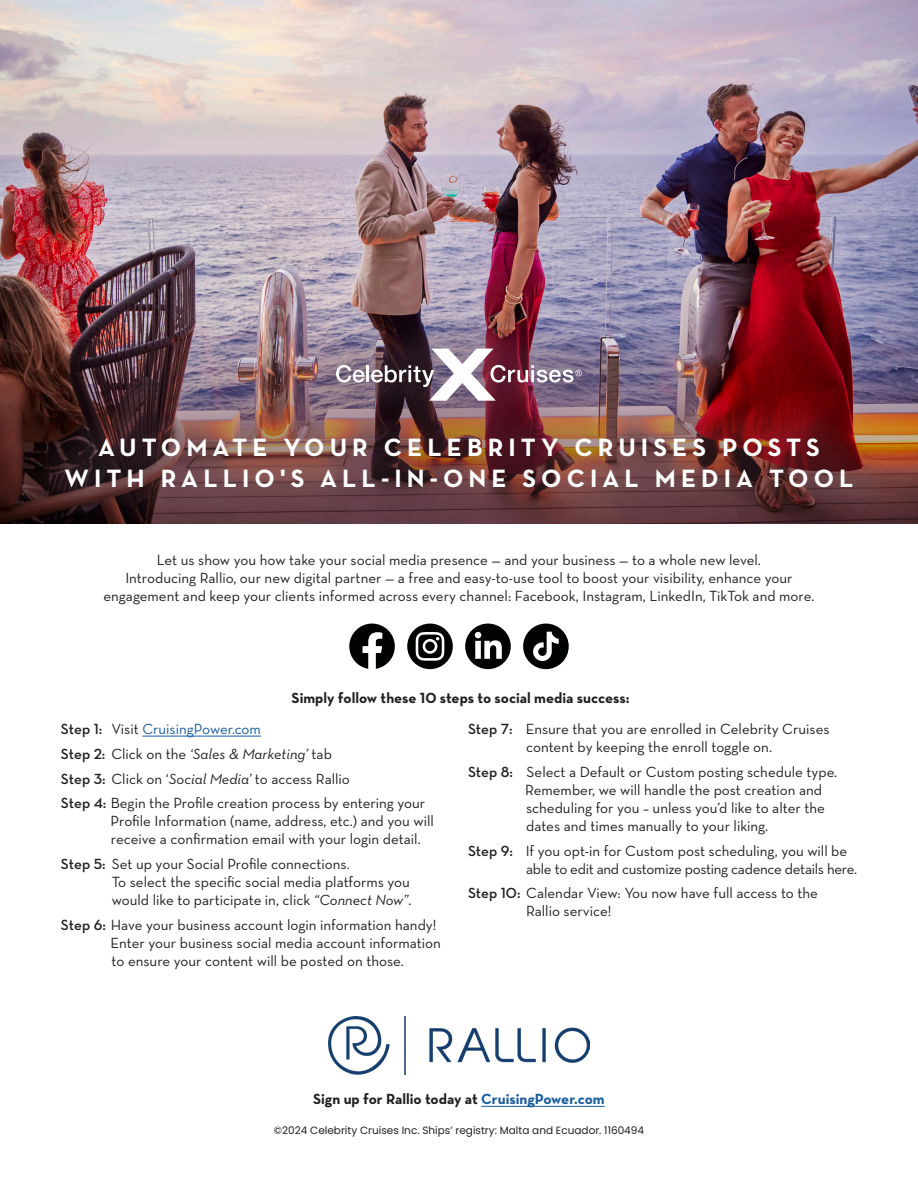
<style>
.page{position:relative;width:918px;height:1188px;background:#fff}
.page>*{position:absolute;margin:0;border:0;box-sizing:border-box;transform-origin:0 0}
.t1{font:700 25.5px/30.6px "Neutraface Text";letter-spacing:.2em;color:#fff;text-align:center}
.t2{font:15px "Neutraface Text";color:#231f20}
.t3{font:700 15px "Neutraface Text";color:#231f20}
.t4{font:15px "Neutraface Text";letter-spacing:-.02em;color:#231f20}
.t5{font:italic 15px "Neutraface Text";color:#231f20}
.t6{font:15px "Neutraface Text";color:#175d9e}
.t7{font:10.5px "Poppins";color:#231f20}
.s1{font-weight:600;color:#231f20}
.s2{color:#231f20}
.s3{font-weight:600;font-style:normal}
.s4{font-style:normal}
.s5{font-weight:600}
.s6{font-style:italic}
.s7{color:#175d9e}
</style>
<div class="page">
<img style="left:0;top:0;width:918px;height:278px">
<img style="left:0;top:278px;width:918px;height:246px">
<div style="left:24px;top:396px;width:870px;height:134px;background:#5e4652;opacity:.25"></div>
<hr style="left:142px;top:736px;width:119px;height:1px;background:#175d9e">
<svg style="left:349px;top:624px;width:46px;height:45px"></svg>
<div style="left:407px;top:624px;width:46px;height:45px;background:#000300;border-radius:50%"></div>
<svg style="left:416px;top:632px;width:28px;height:29px"></svg>
<div style="left:465px;top:624px;width:46px;height:45px;background:#000300;border-radius:50%"></div>
<svg style="left:475px;top:632px;width:27px;height:27px"></svg>
<div style="left:523px;top:624px;width:46px;height:45px;background:#000300;border-radius:50%"></div>
<svg style="left:533px;top:632px;width:26px;height:29px"></svg>
<hr style="left:481px;top:1106px;width:124px;height:1px;background:#175d9e">
<img style="left:328px;top:1016px;width:262px;height:58px">
<div style="left:295px;top:306px;width:328px;height:137px;background:#6b525f;opacity:.26"></div>
<svg style="left:336px;top:365px;width:29px;height:18px"></svg>
<hr style="left:366px;top:365px;width:3px;height:17px;background:#fff">
<img style="left:371px;top:349px;width:211px;height:52px">
<p class="t1" style="left:65px;top:432px;width:790px">AUTOMATE YOUR CELEBRITY CRUISES POSTS<br>WITH RALLIO'S ALL-IN-ONE SOCIAL MEDIA TOOL</p>
<p class="t2" style="left:157px;top:551px;width:606px">Let us show you how take your social media presence — and your business — to a whole new level.</p>
<p class="t2" style="left:125px;top:569px;width:669px">Introducing Rallio, our new digital partner — a free and easy-to-use tool to boost your visibility, enhance your</p>
<p class="t2" style="left:104px;top:587px;width:712px">engagement and keep your clients informed across every channel: Facebook, Instagram, LinkedIn, TikTok and more.</p>
<p class="t3" style="left:292px;top:688px;width:339px">Simply follow these 10 steps to social media success:</p>
<p class="t6" style="left:61px;top:720px;width:202px"><span class="s1">Step 1:</span> <span class="s2">Visit</span> CruisingPower.com</p>
<p class="t5" style="left:61px;top:744px;width:273px"><span class="s3">Step 2:</span> <span class="s4">Click on the</span> ‘Sales &amp; Marketing’ <span class="s4">tab</span></p>
<p class="t2" style="left:61px;top:769px;width:291px"><span class="s5">Step 3:</span> Click on ‘<span class="s6">Social Media’</span> to access Rallio</p>
<p class="t2" style="left:61px;top:794px;width:366px"><span class="s5">Step 4:</span> Begin the Profile creation process by entering your</p>
<p class="t2" style="left:111px;top:812px;width:325px">Profile Information (name, address, etc.) and you will</p>
<p class="t2" style="left:111px;top:830px;width:311px">receive a confirmation email with your login detail.</p>
<p class="t2" style="left:61px;top:855px;width:290px"><span class="s5">Step 5:</span> Set up your Social Profile connections.</p>
<p class="t2" style="left:112px;top:873px;width:300px">To select the specific social media platforms you</p>
<p class="t2" style="left:112px;top:891px;width:301px">would like to participate in, click <span class="s6">“Connect Now”</span>.</p>
<p class="t2" style="left:61px;top:915px;width:377px"><span class="s5">Step 6:</span> Have your business account login information handy!</p>
<p class="t2" style="left:111px;top:933px;width:332px">Enter your business social media account information</p>
<p class="t2" style="left:112px;top:951px;width:294px">to ensure your content will be posted on those.</p>
<p class="t2" style="left:468px;top:720px;width:363px"><span class="s5">Step 7:</span> Ensure that you are enrolled in Celebrity Cruises</p>
<p class="t2" style="left:526px;top:738px;width:248px">content by keeping the enroll toggle on.</p>
<p class="t2" style="left:468px;top:762px;width:371px"><span class="s5">Step 8:</span> Select a Default or Custom posting schedule type.</p>
<p class="t2" style="left:525px;top:780px;width:298px">Remember, we will handle the post creation and</p>
<p class="t2" style="left:526px;top:798px;width:300px">scheduling for you – unless you’d like to alter the</p>
<p class="t2" style="left:526px;top:816px;width:244px">dates and times manually to your liking.</p>
<p class="t2" style="left:468px;top:841px;width:381px"><span class="s5">Step 9:</span> If you opt-in for Custom post scheduling, you will be</p>
<p class="t4" style="left:526px;top:859px;width:332px">able to edit and customize posting cadence details here.</p>
<p class="t2" style="left:468px;top:884px;width:352px"><span class="s5">Step 10:</span> Calendar View: You now have full access to the</p>
<p class="t2" style="left:526px;top:902px;width:87px">Rallio service!</p>
<p class="t3" style="left:313px;top:1090px;width:293px">Sign up for Rallio today at <span class="s7">CruisingPower.com</span></p>
<p class="t7" style="left:274px;top:1124px;width:372px">©2024 Celebrity Cruises Inc. Ships’ registry: Malta and Ecuador. 1160494</p>
</div>
